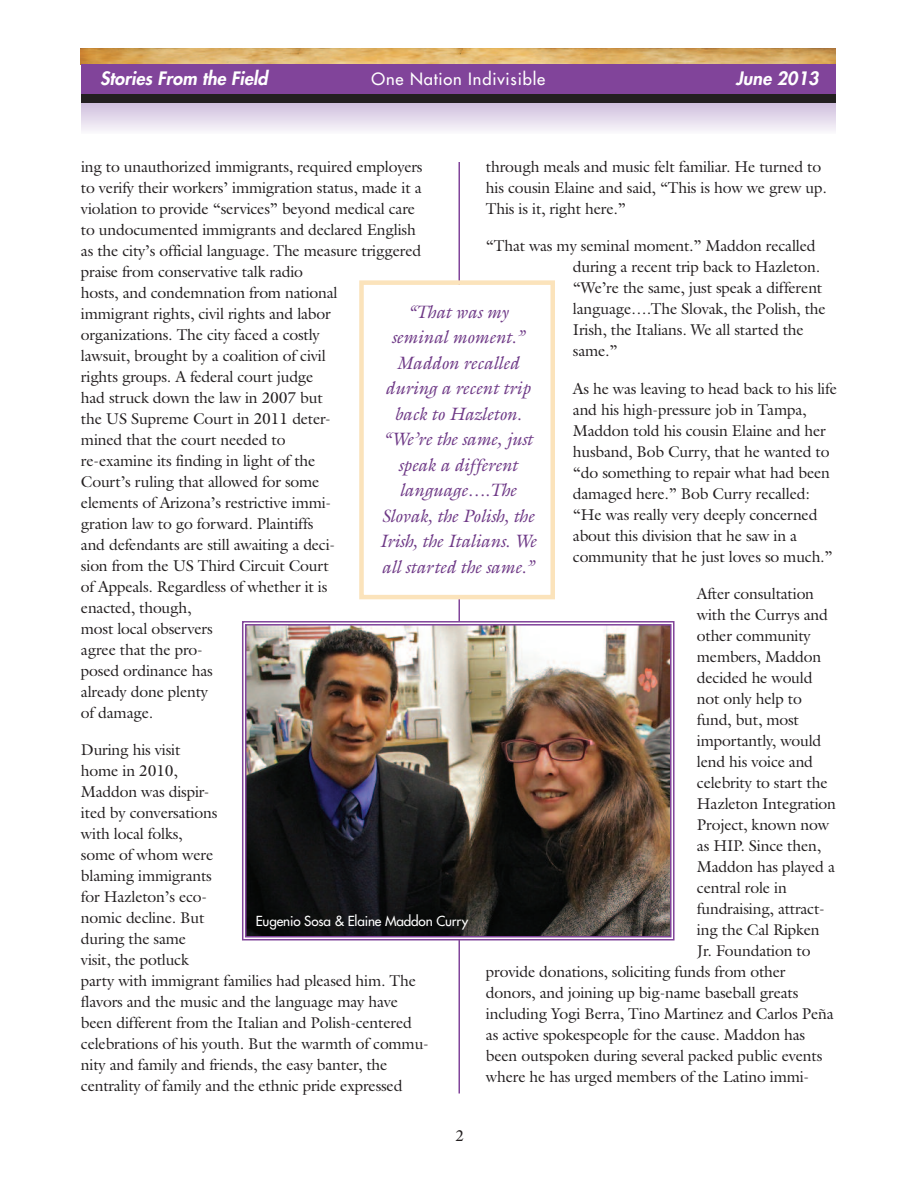
<style>
.page{position:relative;width:918px;height:1188px;background:#fff}
.page>*{position:absolute;margin:0;border:0;box-sizing:border-box;transform-origin:0 0}
.t1{font:italic 18px/25.5px "Galliard";letter-spacing:-.01em;color:#6f3a87;text-align:center}
.t2{font:italic 800 18px "Futura";letter-spacing:.005em;color:#fff}
.t3{font:16.5px "Futura";letter-spacing:.05em;color:#fff}
.t4{font:15.75px/21px "Galliard";letter-spacing:-.015em;color:#231f20}
.t5{font:13.5px "Futura";letter-spacing:-.01em;color:#fff}
</style>
<div class="page">
<hr style="left:459px;top:162px;width:1px;height:932px;background:#81449a">
<div style="left:81px;top:102px;width:755px;height:32px;background:linear-gradient(to bottom,#cebddc,#f9f7fa)"></div>
<img style="left:81px;top:49px;width:755px;height:15px">
<div style="left:81px;top:64px;width:755px;height:31px;background:#81449a"></div>
<div style="left:81px;top:94px;width:755px;height:10px;background:#231f20"></div>
<div style="left:359px;top:280px;width:196px;height:319px;border:4px solid #fbe3bb"></div>
<img style="left:248px;top:627px;width:421px;height:308px">
<div style="left:242px;top:621px;width:433px;height:319px;border:2px solid #81449a"></div>
<div style="left:245px;top:624px;width:427px;height:314px;border:2px solid #81449a"></div>
<p class="t2" style="left:100px;top:70px;width:169px">Stories From the Field</p>
<p class="t3" style="left:372px;top:70px;width:175px">One Nation Indivisible</p>
<p class="t2" style="left:736px;top:70px;width:84px">June 2013</p>
<p class="t4" style="left:486px;top:156px;width:342px">through meals and music felt familiar. He turned to his cousin Elaine and said, “This is how we grew up.<br>This is it, right here.”</p>
<p class="t4" style="left:573px;top:235px;width:254px;text-indent:-87px">“That was my seminal moment.” Maddon recalled during a recent trip back to Hazleton. “We’re the same, just speak a different language….The Slovak, the Polish, the Irish, the Italians. We all started the same.”</p>
<p class="t4" style="left:573px;top:378px;width:265px">As he was leaving to head back to his life and his high-pressure job in Tampa, Maddon told his cousin Elaine and her husband, Bob Curry, that he wanted to “do something to repair what had been damaged here.” Bob Curry recalled: “He was really very deeply concerned about this division that he saw in a community that he just loves so much.”</p>
<p class="t4" style="left:697px;top:583px;width:119px">After consultation</p>
<p class="t4" style="left:697px;top:604px;width:132px">with the Currys and</p>
<p class="t4" style="left:697px;top:625px;width:115px">other community</p>
<p class="t4" style="left:697px;top:646px;width:126px">members, Maddon</p>
<p class="t4" style="left:697px;top:667px;width:117px">decided he would</p>
<p class="t4" style="left:697px;top:688px;width:106px">not only help to</p>
<p class="t4" style="left:697px;top:709px;width:103px">fund, but, most</p>
<p class="t4" style="left:697px;top:730px;width:126px">importantly, would</p>
<p class="t4" style="left:697px;top:751px;width:118px">lend his voice and</p>
<p class="t4" style="left:697px;top:772px;width:132px">celebrity to start the</p>
<p class="t4" style="left:697px;top:793px;width:141px">Hazleton Integration</p>
<p class="t4" style="left:697px;top:814px;width:134px">Project, known now</p>
<p class="t4" style="left:697px;top:835px;width:126px">as HIP. Since then,</p>
<p class="t4" style="left:697px;top:856px;width:140px">Maddon has played a</p>
<p class="t4" style="left:697px;top:877px;width:91px">central role in</p>
<p class="t4" style="left:697px;top:898px;width:129px">fundraising, attract-</p>
<p class="t4" style="left:697px;top:919px;width:124px">ing the Cal Ripken</p>
<p class="t4" style="left:697px;top:940px;width:115px">Jr. Foundation to</p>
<p class="t4" style="left:486px;top:961px;width:301px">provide donations, soliciting funds from other</p>
<p class="t4" style="left:486px;top:982px;width:314px">donors, and joining up big-name baseball greats</p>
<p class="t4" style="left:486px;top:1003px;width:349px">including Yogi Berra, Tino Martinez and Carlos Peña</p>
<p class="t4" style="left:486px;top:1024px;width:321px">as active spokespeople for the cause. Maddon has</p>
<p class="t4" style="left:486px;top:1045px;width:338px">been outspoken during several packed public events</p>
<p class="t4" style="left:486px;top:1066px;width:325px">where he has urged members of the Latino immi-</p>
<p class="t4" style="left:81px;top:156px;width:343px">ing to unauthorized immigrants, required employers to verify their workers’ immigration status, made it a violation to provide “services” beyond medical care to undocumented immigrants and declared English as the city’s official language. The measure triggered praise from conservative talk radio<br>hosts, and condemnation from national<br>immigrant rights, civil rights and labor organizations. The city faced a costly<br>lawsuit, brought by a coalition of civil<br>rights groups. A federal court judge<br>had struck down the law in 2007 but<br>the US Supreme Court in 2011 deter-<br>mined that the court needed to<br>re-examine its finding in light of the<br>Court’s ruling that allowed for some<br>elements of Arizona’s restrictive immi-<br>gration law to go forward. Plaintiffs<br>and defendants are still awaiting a deci-<br>sion from the US Third Circuit Court<br>of Appeals. Regardless of whether it is<br>enacted, though,<br>most local observers<br>agree that the pro-<br>posed ordinance has<br>already done plenty<br>of damage.</p>
<p class="t4" style="left:81px;top:739px;width:350px">During his visit<br>home in 2010,<br>Maddon was dispir-<br>ited by conversations<br>with local folks,<br>some of whom were<br>blaming immigrants<br>for Hazleton’s eco-<br>nomic decline. But<br>during the same<br>visit, the potluck<br>party with immigrant families had pleased him. The flavors and the music and the language may have been different from the Italian and Polish-centered celebrations of his youth. But the warmth of commu&shy;nity and family and friends, the easy banter, the centrality of family and the ethnic pride expressed</p>
<p class="t1" style="left:379px;top:299px;width:159px">“That was my seminal moment.”<br>Maddon recalled during a recent trip back to Hazleton. “We’re the same, just speak a different language….The<br>Slovak, the Polish, the<br>Irish, the Italians. We all started the same.”</p>
<p class="t5" style="left:256px;top:914px;width:214px">Eugenio Sosa &amp; Elaine Maddon Curry</p>
<p class="t4" style="left:456px;top:1125px;width:10px">2</p>
</div>
